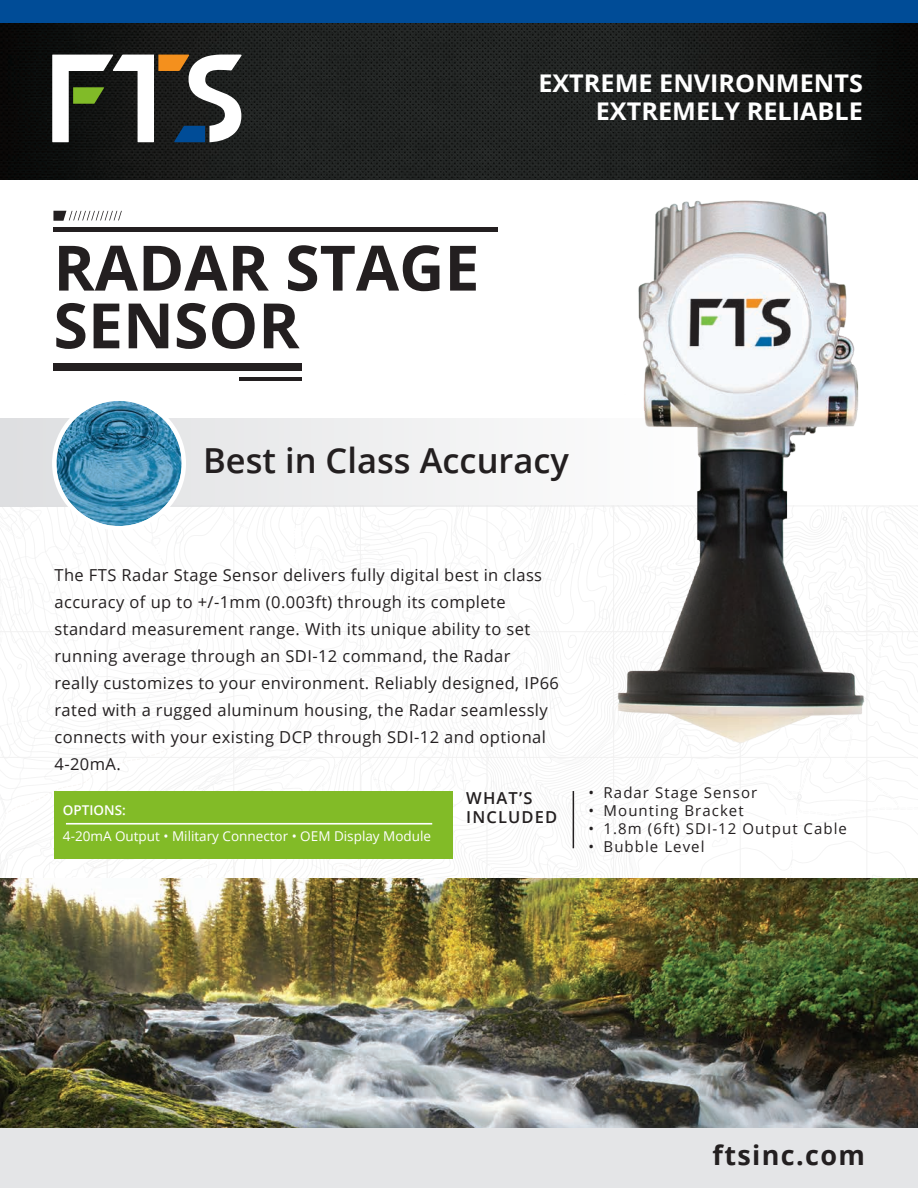
<style>
.page{position:relative;width:918px;height:1188px;background:#fff}
.page>*{position:absolute;margin:0;border:0;box-sizing:border-box;transform-origin:0 0}
.t1{font:700 62.55px/57.8px "Open Sans";color:#231f20}
.Body{font:600 34.5px "Open Sans";color:#231f20}
.t2{font:700 27px "Open Sans";letter-spacing:.05em;color:#231f20}
.t3{font:700 24.3px "Open Sans";color:#fff;scale:1.04 1}
.Descriptors{font:16.5px/27px "Open Sans";letter-spacing:.025em;color:#231f20}
.Descriptors-2{font:600 16.5px/19.5px "Open Sans";letter-spacing:.07em;color:#231f20}
.t4{font:15px "Open Sans";letter-spacing:.07em;color:#231f20}
.Descriptors-3{font:13.5px "Open Sans";color:#fff}
.Descriptors-4{font:600 13.5px "Open Sans";color:#fff}
</style>
<div class="page">
<svg style="left:0;top:507px;width:918px;height:372px"></svg>
<svg style="left:504px;top:507px;width:233px;height:372px"></svg>
<hr style="left:107px;top:506px;width:1px;height:440px;background:#a7a4a4">
<hr style="left:233px;top:506px;width:1px;height:440px;background:#a7a4a4">
<hr style="left:360px;top:506px;width:1px;height:440px;background:#a7a4a4">
<hr style="left:487px;top:506px;width:1px;height:440px;background:#a7a4a4">
<hr style="left:613px;top:506px;width:1px;height:440px;background:#a7a4a4">
<hr style="left:740px;top:506px;width:1px;height:440px;background:#a7a4a4">
<hr style="left:867px;top:506px;width:1px;height:440px;background:#a7a4a4">
<hr style="left:0;top:506px;width:918px;height:1px;background:#a7a4a4">
<hr style="left:0;top:631px;width:918px;height:1px;background:#a7a4a4">
<hr style="left:0;top:757px;width:918px;height:1px;background:#a7a4a4">
<div style="left:0;top:0;width:918px;height:24px;background:#004c97"></div>
<img style="left:0;top:24px;width:918px;height:155px">
<svg style="left:52px;top:55px;width:190px;height:87px"></svg>
<svg style="left:0;top:418px;width:607px;height:89px;fill:#eeeff0"></svg>
<img style="left:607px;top:200px;width:263px;height:562px">
<img style="left:56px;top:401px;width:126px;height:125px;border-radius:63px">
<div style="left:52px;top:396px;width:134px;height:134px;border:4px solid #fff;border-radius:50%"></div>
<div style="left:53px;top:364px;width:249px;height:7px;background:#231f20"></div>
<hr style="left:53px;top:227px;width:445px;height:4px;background:#231f20">
<hr style="left:240px;top:378px;width:62px;height:3px;background:#231f20">
<svg style="left:53px;top:211px;width:69px;height:10px"></svg>
<div style="left:0;top:1128px;width:918px;height:60px;background:#e4e5e7"></div>
<img style="left:0;top:879px;width:918px;height:249px">
<div style="left:54px;top:791px;width:399px;height:68px;background:#82bb27"></div>
<hr style="left:66px;top:823px;width:366px;height:2px;background:#fff">
<hr style="left:573px;top:791px;width:1px;height:57px;background:#231f20">
<p class="t1" style="left:53px;top:237px;width:428px">RADAR STAGE<br>SENSOR</p>
<p class="t3" style="left:538px;top:66px;width:314px">EXTREME ENVIRONMENTS</p>
<p class="t3" style="left:596px;top:94px;width:258px">EXTREMELY RELIABLE</p>
<p class="Body" style="left:203px;top:436px;width:367px">Best in Class Accuracy</p>
<p class="Descriptors" style="left:54px;top:561px;width:506px">The FTS Radar Stage Sensor delivers fully digital best in class accuracy of up to +/-1mm (0.003ft) through its complete standard measurement range. With its unique ability to set running average through an SDI-12 command, the Radar<br>really customizes to your environment. Reliably designed, IP66 rated with a rugged aluminum housing, the Radar seamlessly connects with your existing DCP through SDI-12 and optional 4-20mA.</p>
<p class="Descriptors-4" style="left:63px;top:801px;width:65px">OPTIONS:</p>
<p class="Descriptors-3" style="left:63px;top:827px;width:370px">4-20mA Output • Military Connector • OEM Display Module</p>
<p class="Descriptors-2" style="left:466px;top:788px;width:93px">WHAT’S<br>INCLUDED</p>
<p class="t4" style="left:589px;top:783px;width:170px">• Radar Stage Sensor</p>
<p class="t4" style="left:589px;top:801px;width:157px">• Mounting Bracket</p>
<p class="t4" style="left:589px;top:819px;width:260px">• 1.8m (6ft) SDI-12 Output Cable</p>
<p class="t4" style="left:589px;top:837px;width:117px">• Bubble Level</p>
<p class="t2" style="left:713px;top:1136px;width:154px">ftsinc.com</p>
</div>
